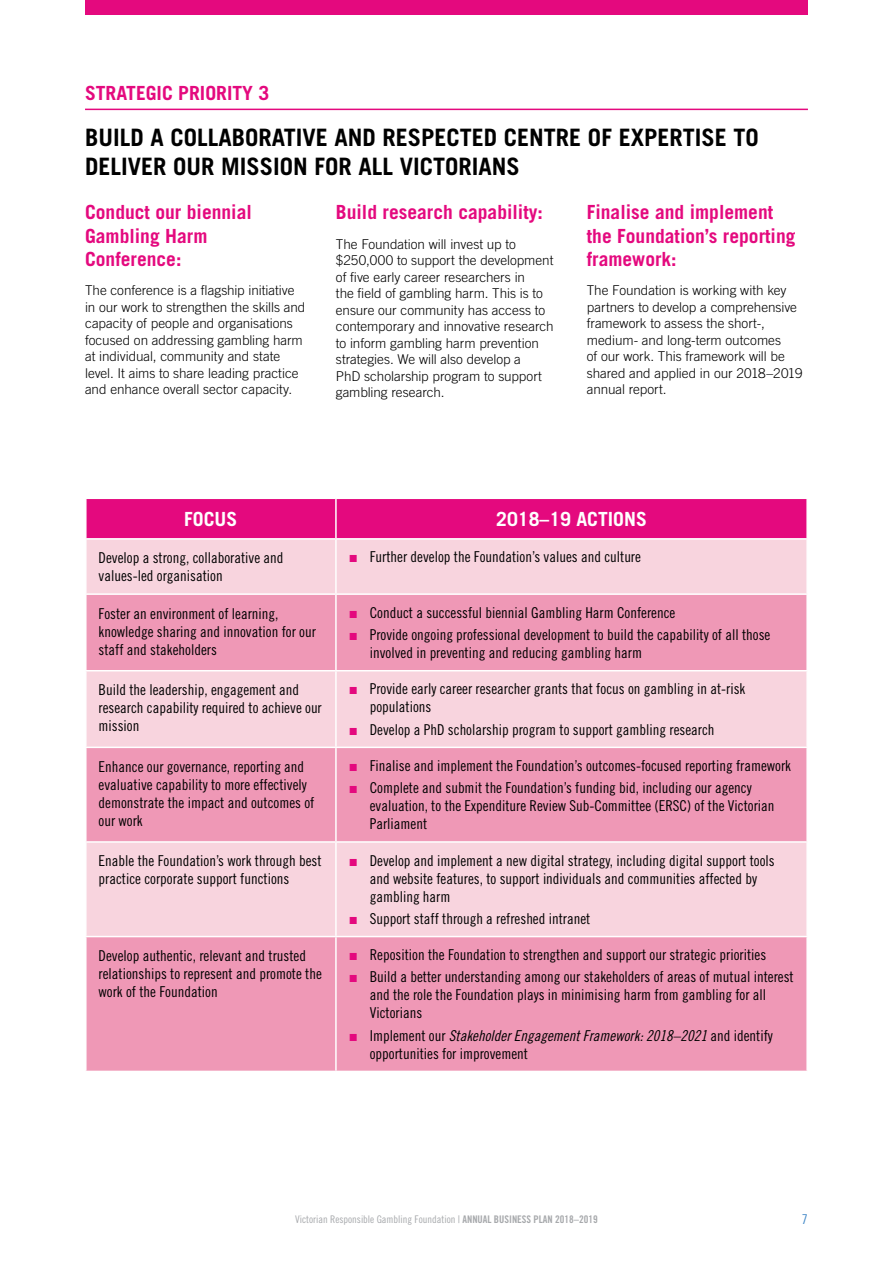
<style>
.page{position:relative;width:893px;height:1263px;background:#fff}
.page>*{position:absolute;margin:0;border:0;box-sizing:border-box;transform-origin:0 0}
.t1{font:700 24px/28.8px "Trade Gothic";color:#000}
.t2{font:700 19.5px/23.4px "Trade Gothic";color:#e4097e}
.t3{font:700 19.5px "Trade Gothic";color:#fff}
.t4{font:15px/18px "Trade Gothic LT Std Cn 18";color:#000}
.t5{font:15px/18px "Trade Gothic Cond Eighteen";color:#000}
.t6{font:15px "Trade Gothic LT Std Cn 18 Obl";color:#000}
.t7{font:300 13.5px/16.5px "Trade Gothic LT Std";letter-spacing:-.005em;color:#000}
.t8{font:13.5px "Trade Gothic Cond Eighteen";color:#3d85c6}
.t9{font:10.5px "Trade Gothic Cond Eighteen";color:#a7a9ac}
.s1{font-family:"Impact";color:#e4097e}
.s2{font-family:"Trade Gothic LT Std Cn 18"}
.s3{font-family:"Trade Gothic Bold Cond Twenty"}
</style>
<div class="page">
<div style="left:87px;top:499px;width:719px;height:39px;background:#e4097e"></div>
<div style="left:87px;top:540px;width:719px;height:53px;background:#f8d4de"></div>
<svg style="left:87px;top:595px;width:719px;height:476px;background:#f2adc4"></svg>
<hr style="left:335px;top:499px;width:2px;height:39px;background:#fff">
<hr style="left:335px;top:540px;width:2px;height:53px;background:#fff">
<hr style="left:335px;top:595px;width:2px;height:75px;background:#fff">
<hr style="left:85px;top:670px;width:251px;height:1px;background:#fff">
<hr style="left:336px;top:670px;width:472px;height:1px;background:#fff">
<hr style="left:335px;top:671px;width:2px;height:76px;background:#fff">
<hr style="left:85px;top:747px;width:251px;height:1px;background:#fff">
<hr style="left:336px;top:747px;width:472px;height:1px;background:#fff">
<hr style="left:335px;top:748px;width:2px;height:93px;background:#fff">
<hr style="left:85px;top:841px;width:251px;height:2px;background:#fff">
<hr style="left:336px;top:841px;width:472px;height:2px;background:#fff">
<hr style="left:335px;top:843px;width:2px;height:93px;background:#fff">
<hr style="left:85px;top:936px;width:251px;height:1px;background:#fff">
<hr style="left:336px;top:936px;width:472px;height:1px;background:#fff">
<hr style="left:335px;top:937px;width:2px;height:134px;background:#fff">
<hr style="left:85px;top:109px;width:723px;height:1px;background:#e4097e">
<div style="left:85px;top:0;width:723px;height:15px;background:#e4097e"></div>
<h2 class="t2" style="left:85px;top:81px;width:186px">STRATEGIC PRIORITY 3</h2>
<h1 class="t1" style="left:85px;top:123px;width:675px">BUILD A COLLABORATIVE AND RESPECTED CENTRE OF EXPERTISE TO<br>DELIVER OUR MISSION FOR ALL VICTORIANS</h1>
<h2 class="t2" style="left:85px;top:200px;width:168px">Conduct our biennial<br>Gambling Harm<br>Conference:</h2>
<p class="t7" style="left:85px;top:282px;width:222px">The conference is a flagship initiative in our work to strengthen the skills and capacity of people and organisations focused on addressing gambling harm at individual, community and state level. It aims to share leading practice and enhance overall sector capacity.</p>
<h2 class="t2" style="left:336px;top:200px;width:208px">Build research capability:</h2>
<p class="t7" style="left:336px;top:235px;width:219px">The Foundation will invest up to $250,000 to support the development of five early career researchers in<br>the field of gambling harm. This is to ensure our community has access to contemporary and innovative research to inform gambling harm prevention strategies. We will also develop a<br>PhD scholarship program to support gambling research.</p>
<h2 class="t2" style="left:587px;top:200px;width:210px">Finalise and implement the Foundation’s reporting framework:</h2>
<p class="t7" style="left:587px;top:282px;width:217px">The Foundation is working with key partners to develop a comprehensive framework to assess the short-, medium- and long-term outcomes<br>of our work. This framework will be shared and applied in our 2018–2019 annual report.</p>
<h2 class="t3" style="left:184px;top:507px;width:55px">FOCUS</h2>
<h2 class="t3" style="left:496px;top:507px;width:152px">2018–19 ACTIONS</h2>
<p class="t5" style="left:99px;top:549px;width:186px">Develop a strong, collaborative and values-led organisation</p>
<p class="t4" style="left:349px;top:548px;width:294px"><span class="s1">■</span> Further develop the Foundation’s values and culture</p>
<p class="t5" style="left:99px;top:604px;width:219px">Foster an environment of learning, knowledge sharing and innovation for our staff and stakeholders</p>
<p class="t4" style="left:349px;top:603px;width:328px"><span class="s1">■</span> Conduct a successful biennial Gambling Harm Conference</p>
<p class="t4" style="left:370px;top:625px;width:402px;text-indent:-21px"><span class="s1">■</span> Provide ongoing professional development to build the capability of all those involved in preventing and reducing gambling harm</p>
<p class="t5" style="left:99px;top:681px;width:225px">Build the leadership, engagement and research capability required to achieve our mission</p>
<p class="t4" style="left:370px;top:680px;width:377px;text-indent:-21px"><span class="s1">■</span> Provide early career researcher grants that focus on gambling in at-risk populations</p>
<p class="t4" style="left:349px;top:720px;width:367px"><span class="s1">■</span> Develop a PhD scholarship program to support gambling research</p>
<p class="t5" style="left:99px;top:757px;width:217px">Enhance our governance, reporting and evaluative capability to more effectively demonstrate the impact and outcomes of our work</p>
<p class="t4" style="left:349px;top:756px;width:444px"><span class="s1">■</span> Finalise and implement the Foundation’s outcomes-focused reporting framework</p>
<p class="t4" style="left:370px;top:779px;width:406px;text-indent:-21px"><span class="s1">■</span> Complete and submit the Foundation’s funding bid, including our agency evaluation, to the Expenditure Review Sub-Committee (ERSC) of the Victorian<br>Parliament</p>
<p class="t5" style="left:99px;top:852px;width:224px">Enable the Foundation’s work through best practice corporate support functions</p>
<p class="t4" style="left:370px;top:851px;width:407px;text-indent:-21px"><span class="s1">■</span> Develop and implement a new digital strategy, including digital support tools and website features, to support individuals and communities affected by gambling harm</p>
<p class="t4" style="left:349px;top:909px;width:243px"><span class="s1">■</span> Support staff through a refreshed intranet</p>
<p class="t5" style="left:99px;top:946px;width:225px">Develop authentic, relevant and trusted relationships to represent and promote the work of the Foundation</p>
<p class="t4" style="left:349px;top:946px;width:419px"><span class="s1">■</span> Reposition the Foundation to strengthen and support our strategic priorities</p>
<p class="t4" style="left:370px;top:968px;width:426px;text-indent:-21px"><span class="s1">■</span> Build a better understanding among our stakeholders of areas of mutual interest and the role the Foundation plays in minimising harm from gambling for all<br>Victorians</p>
<p class="t6" style="left:349px;top:1026px;width:426px"><span class="s1">■</span> <span class="s2">Implement our</span> Stakeholder Engagement Framework: 2018–2021 <span class="s2">and identify</span></p>
<p class="t4" style="left:370px;top:1044px;width:160px">opportunities for improvement</p>
<p class="t9" style="left:295px;top:1213px;width:304px">Victorian Responsible Gambling Foundation | <span class="s3">ANNUAL BUSINESS PLAN 2018–2019</span></p>
<p class="t8" style="left:802px;top:1211px;width:7px">7</p>
</div>
